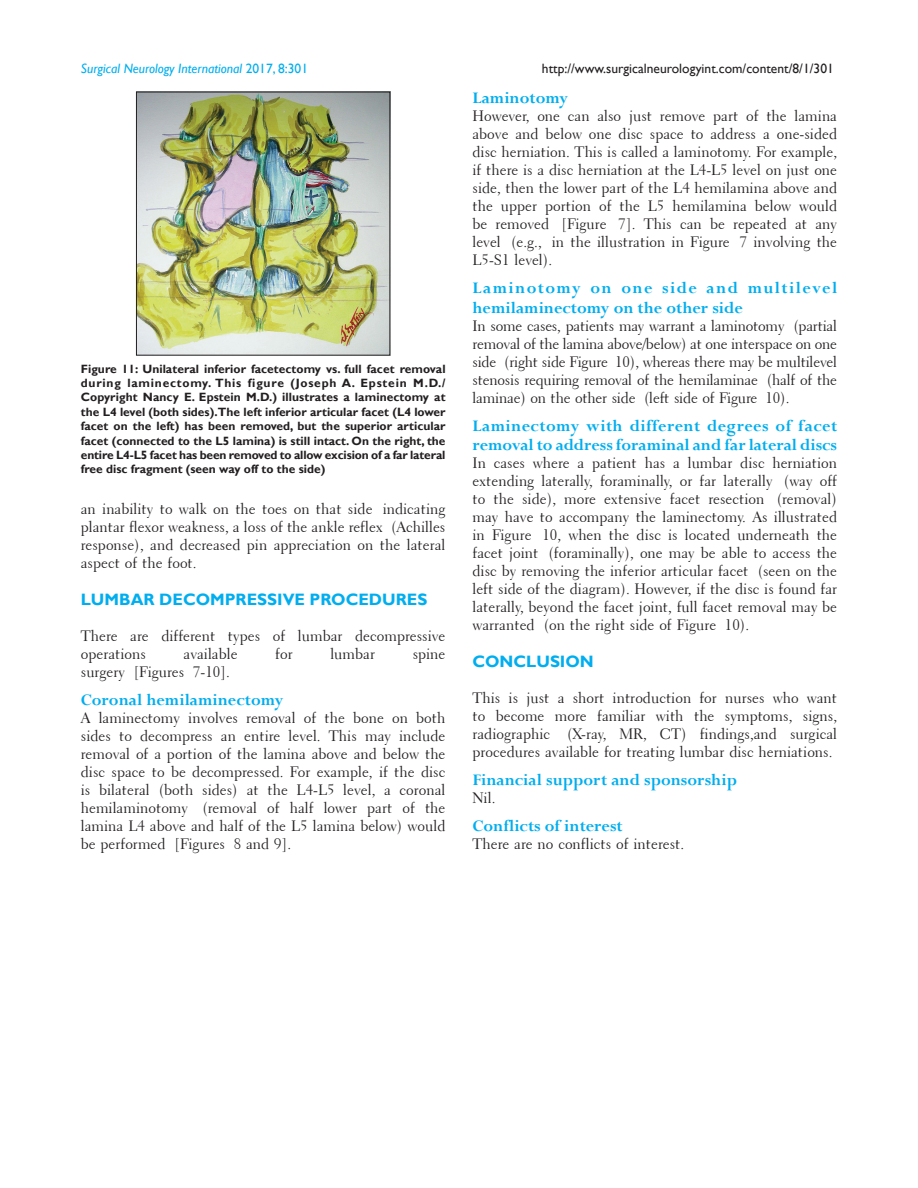
<style>
.page{position:relative;width:918px;height:1188px;background:#fff}
.page>*{position:absolute;margin:0;border:0;box-sizing:border-box;transform-origin:0 0}
.t1{font:700 18px/19.5px "Perpetua";color:#00aeef}
.t2{font:700 18px/19.5px "Perpetua";letter-spacing:.045em;color:#00aeef}
.t3{font:700 16.5px "Gill Sans";color:#00aeef}
.TX{font:15px/18px "Transitional 521 BT Roman A";color:#231f20;text-align:justify}
.t4{font:13.5px "Gill Sans";color:#231f20}
.t5{font:italic 13.5px "Gill Sans";color:#00aeef}
.FGC{font:700 12px/14.4px "Gill Sans";color:#231f20;text-align:justify}
.s1{font-style:normal}
</style>
<div class="page">
<img style="left:138px;top:94px;width:250px;height:259px">
<div style="left:136px;top:92px;width:254px;height:263px;border:1px solid #231f20"></div>
<p class="t5" style="left:81px;top:61px;width:229px">Surgical Neurology International <span class="s1">2017, 8:301</span></p>
<p class="t4" style="left:542px;top:61px;width:293px">http://www.surgicalneurologyint.com/content/8/1/301</p>
<p class="FGC" style="left:81px;top:362px;width:366px">Figure 11: Unilateral inferior facetectomy vs. full facet removal during laminectomy. This figure (Joseph A. Epstein M.D./ Copyright Nancy E. Epstein M.D.) illustrates a laminectomy at the L4 level (both sides).The left inferior articular facet (L4 lower facet on the left) has been removed, but the superior articular facet (connected to the L5 lamina) is still intact. On the right, the entire L4‑L5 facet has been removed to allow excision of a far lateral free disc fragment (seen way off to the side)</p>
<p class="TX" style="left:81px;top:500px;width:366px">an inability to walk on the toes on that side indicating plantar flexor weakness, a loss of the ankle reflex (Achilles response), and decreased pin appreciation on the lateral aspect of the foot.</p>
<h1 class="t3" style="left:81px;top:589px;width:348px">LUMBAR DECOMPRESSIVE PROCEDURES</h1>
<p class="TX" style="left:81px;top:627px;width:366px">There are different types of lumbar decompressive operations</p>
<p class="TX" style="left:184px;top:645px;width:56px">available</p>
<p class="TX" style="left:275px;top:645px;width:19px">for</p>
<p class="TX" style="left:330px;top:645px;width:46px">lumbar</p>
<p class="TX" style="left:413px;top:645px;width:34px">spine</p>
<p class="TX" style="left:81px;top:663px;width:151px">surgery [Figures 7‑10].</p>
<h2 class="t1" style="left:81px;top:690px;width:204px">Coronal hemilaminectomy</h2>
<p class="TX" style="left:81px;top:709px;width:366px">A laminectomy involves removal of the bone on both sides to decompress an entire level. This may include removal of a portion of the lamina above and below the disc space to be decompressed. For example, if the disc is bilateral (both sides) at the L4‑L5 level, a coronal hemilaminotomy (removal of half lower part of the lamina L4 above and half of the L5 lamina below) would be performed [Figures 8 and 9].</p>
<h2 class="t1" style="left:472px;top:88px;width:97px">Laminotomy</h2>
<p class="TX" style="left:472px;top:107px;width:366px">However, one can also just remove part of the lamina above and below one disc space to address a one‑sided disc herniation. This is called a laminotomy. For example, if there is a disc herniation at the L4‑L5 level on just one side, then the lower part of the L4 hemilamina above and the upper portion of the L5 hemilamina below would be removed [Figure 7]. This can be repeated at any level (e.g., in the illustration in Figure 7 involving the L5‑S1 level).</p>
<h2 class="t2" style="left:472px;top:278px;width:366px">Laminotomy on one side and multilevel hemilaminectomy on the other side</h2>
<p class="TX" style="left:472px;top:317px;width:366px">In some cases, patients may warrant a laminotomy (partial removal of the lamina above/below) at one interspace on one side (right side Figure 10), whereas there may be multilevel stenosis requiring removal of the hemilaminae (half of the laminae) on the other side (left side of Figure 10).</p>
<h2 class="t1" style="left:472px;top:415px;width:366px">Laminectomy with different degrees of facet removal to address foraminal and far lateral discs</h2>
<p class="TX" style="left:472px;top:454px;width:366px">In cases where a patient has a lumbar disc herniation extending laterally, foraminally, or far laterally (way off to the side), more extensive facet resection (removal) may have to accompany the laminectomy. As illustrated in Figure 10, when the disc is located underneath the facet joint (foraminally), one may be able to access the disc by removing the inferior articular facet (seen on the left side of the diagram). However, if the disc is found far laterally, beyond the facet joint, full facet removal may be warranted (on the right side of Figure 10).</p>
<h1 class="t3" style="left:472px;top:651px;width:123px">CONCLUSION</h1>
<p class="TX" style="left:472px;top:689px;width:366px">This is just a short introduction for nurses who want to become more familiar with the symptoms, signs, radiographic (X‑ray, MR, CT) findings,and surgical procedures available for treating lumbar disc herniations.</p>
<h2 class="t1" style="left:472px;top:770px;width:266px">Financial support and sponsorship</h2>
<p class="TX" style="left:472px;top:789px;width:24px">Nil.</p>
<h2 class="t1" style="left:472px;top:816px;width:152px">Conflicts of interest</h2>
<p class="TX" style="left:472px;top:835px;width:213px">There are no conflicts of interest.</p>
</div>
